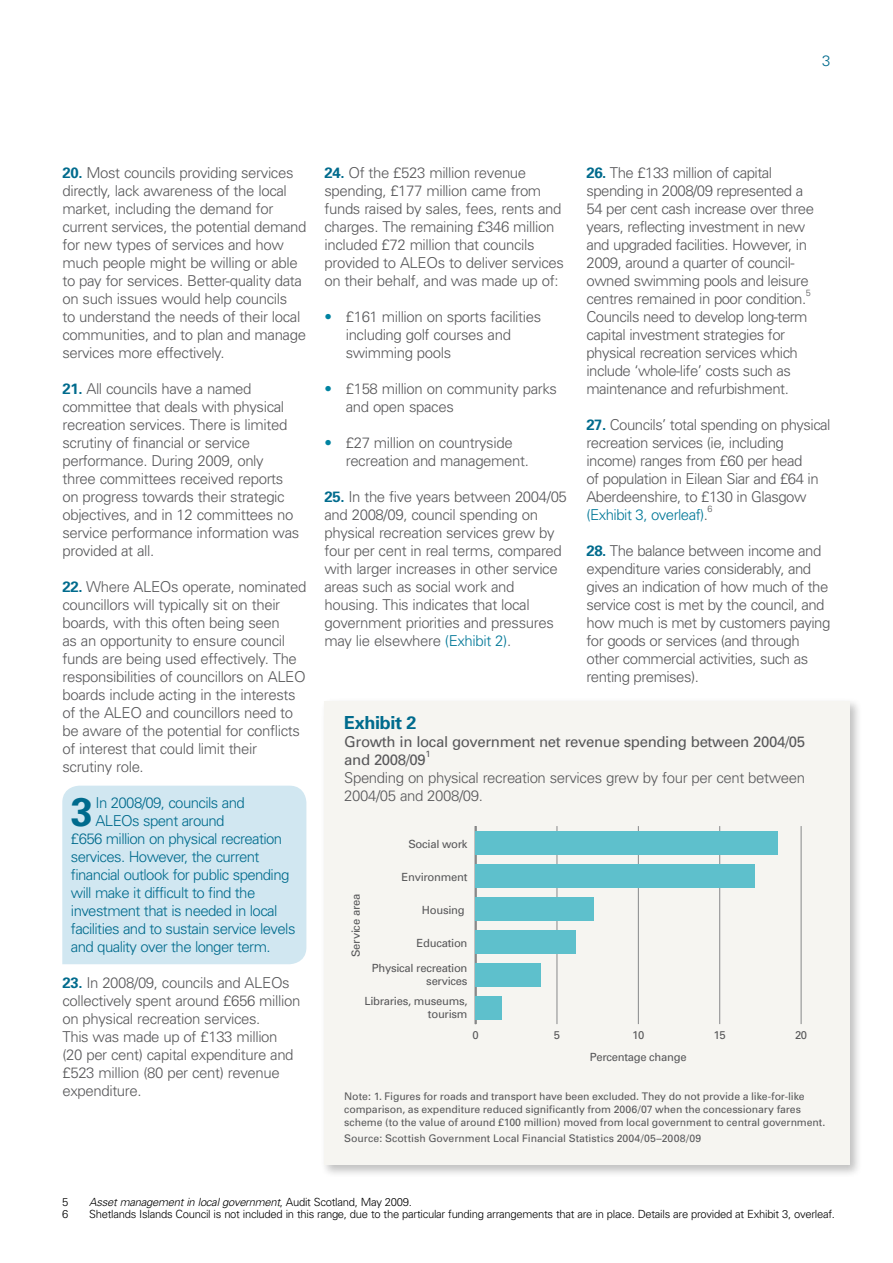
<style>
.page{position:relative;width:893px;height:1263px;background:#fff}
.page>*{position:absolute;margin:0;border:0;box-sizing:border-box;transform-origin:0 0}
.t1{font:700 39.9px "Univers";color:#006b8d}
.t2{font:700 18px "Univers";letter-spacing:-.02em;color:#006b8d}
.Paragraph{font:300 15px/18px "Univers";letter-spacing:-.025em;color:#58585a}
.t3{font:300 15px "Univers";letter-spacing:-.04em;color:#006b8d}
.Paragraph_-_bullet{font:300 15px/18px "Univers";letter-spacing:-.025em;color:#58585a}
.t4{font:15px/18px "Univers";letter-spacing:-.025em;color:#58585a}
.t5{font:300 11.25px "Univers";letter-spacing:-.025em;color:#000}
.t6{font:11.25px/13.5px "Univers";letter-spacing:-.025em;color:#58585a;text-align:right}
.t7{font:italic 300 11.25px "Univers";letter-spacing:-.025em;color:#000}
.t8{font:10.5px/12.6px "Univers";letter-spacing:-.005em;color:#58585a}
.Paragraph-2{font:300 9px "Univers";color:#58585a}
.t9{font:9px "Univers";color:#58585a}
.s1{font-weight:700;color:#006b8d}
.s2{color:#0083a1}
.s3{color:#007797}
.s4{font-style:normal}
</style>
<div class="page">
<div style="left:62px;top:786px;width:244px;height:178px;background:#d1e7f1"></div>
<div style="left:320px;top:698px;width:543px;height:480px;background:#000;opacity:.25"></div>
<div style="left:324px;top:702px;width:526px;height:463px;background:#f6f5f1"></div>
<hr style="left:557px;top:826px;width:1px;height:198px;background:#87888a">
<hr style="left:638px;top:826px;width:1px;height:198px;background:#87888a">
<hr style="left:719px;top:826px;width:1px;height:198px;background:#87888a">
<hr style="left:801px;top:826px;width:1px;height:198px;background:#87888a">
<hr style="left:475px;top:826px;width:1px;height:198px;background:#87888a">
<div style="left:476px;top:831px;width:302px;height:23px;background:#5ec0cc"></div>
<div style="left:476px;top:864px;width:279px;height:23px;background:#5ec0cc"></div>
<div style="left:476px;top:897px;width:118px;height:23px;background:#5ec0cc"></div>
<div style="left:476px;top:930px;width:100px;height:23px;background:#5ec0cc"></div>
<div style="left:476px;top:963px;width:65px;height:23px;background:#5ec0cc"></div>
<div style="left:476px;top:996px;width:26px;height:23px;background:#5ec0cc"></div>
<p class="t3" style="left:822px;top:52px;width:10px">3</p>
<p class="Paragraph" style="left:62px;top:163px;width:246px"><span class="s1">20.</span> Most councils providing services directly, lack awareness of the local market, including the demand for current services, the potential demand for new types of services and how much people might be willing or able to pay for services. Better-quality data on such issues would help councils<br>to understand the needs of their local communities, and to plan and manage services more effectively.</p>
<p class="Paragraph" style="left:62px;top:379px;width:238px"><span class="s1">21.</span> All councils have a named committee that deals with physical recreation services. There is limited scrutiny of financial or service performance. During 2009, only three committees received reports on progress towards their strategic objectives, and in 12 committees no service performance information was provided at all.</p>
<p class="Paragraph" style="left:62px;top:577px;width:246px"><span class="s1">22.</span> Where ALEOs operate, nominated councillors will typically sit on their boards, with this often being seen<br>as an opportunity to ensure council funds are being used effectively. The responsibilities of councillors on ALEO boards include acting in the interests of the ALEO and councillors need to be aware of the potential for conflicts of interest that could limit their scrutiny role.</p>
<p class="t1" style="left:71px;top:787px;width:24px">3</p>
<p class="t3" style="left:96px;top:793px;width:151px">In 2008/09, councils and</p>
<p class="t3" style="left:96px;top:811px;width:131px">ALEOs spent around</p>
<p class="t3" style="left:71px;top:829px;width:213px">£656 million on physical recreation</p>
<p class="t3" style="left:71px;top:847px;width:190px">services. However, the current</p>
<p class="t3" style="left:71px;top:865px;width:220px">financial outlook for public spending</p>
<p class="t3" style="left:71px;top:883px;width:186px">will make it difficult to find the</p>
<p class="t3" style="left:71px;top:901px;width:208px">investment that is needed in local</p>
<p class="t3" style="left:71px;top:919px;width:226px">facilities and to sustain service levels</p>
<p class="t3" style="left:71px;top:937px;width:201px">and quality over the longer term.</p>
<p class="Paragraph" style="left:62px;top:973px;width:239px"><span class="s1">23.</span> In 2008/09, councils and ALEOs collectively spent around £656 million on physical recreation services.<br>This was made up of £133 million (20 per cent) capital expenditure and £523 million (80 per cent) revenue expenditure.</p>
<p class="Paragraph" style="left:324px;top:163px;width:241px"><span class="s1">24.</span> Of the £523 million revenue spending, £177 million came from funds raised by sales, fees, rents and charges. The remaining £346 million included £72 million that councils provided to ALEOs to deliver services on their behalf, and was made up of:</p>
<p class="Paragraph_-_bullet" style="left:346px;top:307px;width:197px;text-indent:-21px"><span class="s2">•</span> £161 million on sports facilities including golf courses and swimming pools</p>
<p class="Paragraph_-_bullet" style="left:346px;top:379px;width:213px;text-indent:-21px"><span class="s2">•</span> £158 million on community parks and open spaces</p>
<p class="Paragraph_-_bullet" style="left:346px;top:433px;width:185px;text-indent:-21px"><span class="s2">•</span> £27 million on countryside recreation and management.</p>
<p class="Paragraph" style="left:324px;top:487px;width:244px"><span class="s1">25.</span> In the five years between 2004/05 and 2008/09, council spending on physical recreation services grew by four per cent in real terms, compared with larger increases in other service areas such as social work and housing. This indicates that local government priorities and pressures may lie elsewhere <span class="s3">(Exhibit 2)</span>.</p>
<p class="Paragraph" style="left:586px;top:163px;width:229px"><span class="s1">26.</span> The £133 million of capital spending in 2008/09 represented a 54 per cent cash increase over three years, reflecting investment in new and upgraded facilities. However, in 2009, around a quarter of council&shy;owned swimming pools and leisure centres remained in poor condition.</p>
<p class="Paragraph-2" style="left:806px;top:288px;width:7px">5</p>
<p class="Paragraph" style="left:586px;top:307px;width:223px">Councils need to develop long-term capital investment strategies for physical recreation services which include ‘whole-life’ costs such as maintenance and refurbishment.</p>
<p class="Paragraph" style="left:586px;top:415px;width:246px"><span class="s1">27.</span> Councils’ total spending on physical recreation services (ie, including income) ranges from £60 per head<br>of population in Eilean Siar and £64 in Aberdeenshire, to £130 in Glasgow <span class="s3">(Exhibit 3, overleaf)</span>.</p>
<p class="Paragraph-2" style="left:707px;top:504px;width:7px">6</p>
<p class="Paragraph" style="left:586px;top:541px;width:245px"><span class="s1">28.</span> The balance between income and expenditure varies considerably, and gives an indication of how much of the service cost is met by the council, and how much is met by customers paying for goods or services (and through other commercial activities, such as renting premises).</p>
<p class="t2" style="left:344px;top:711px;width:74px">Exhibit 2</p>
<p class="t4" style="left:344px;top:732px;width:462px">Growth in local government net revenue spending between 2004/05 and 2008/09</p>
<p class="t9" style="left:426px;top:749px;width:7px">1</p>
<p class="Paragraph" style="left:344px;top:768px;width:462px">Spending on physical recreation services grew by four per cent between<br>2004/05 and 2008/09.</p>
<p class="t6" style="left:408px;top:837px;width:61px">Social work</p>
<p class="t6" style="left:349px;top:957px;width:64px;rotate:-90deg">Service area</p>
<p class="t6" style="left:402px;top:870px;width:67px">Environment</p>
<p class="t6" style="left:422px;top:903px;width:44px">Housing</p>
<p class="t6" style="left:417px;top:936px;width:52px">Education</p>
<p class="t6" style="left:372px;top:961px;width:97px">Physical recreation services</p>
<p class="t6" style="left:364px;top:994px;width:105px">Libraries, museums, tourism</p>
<p class="t6" style="left:472px;top:1028px;width:8px">0</p>
<p class="t6" style="left:554px;top:1028px;width:8px">5</p>
<p class="t6" style="left:632px;top:1028px;width:14px">10</p>
<p class="t6" style="left:714px;top:1028px;width:14px">15</p>
<p class="t6" style="left:795px;top:1028px;width:14px">20</p>
<p class="t6" style="left:590px;top:1050px;width:98px">Percentage change</p>
<p class="t8" style="left:344px;top:1090px;width:483px">Note: 1. Figures for roads and transport have been excluded. They do not provide a like-for-like comparison, as expenditure reduced significantly from 2006/07 when the concessionary fares scheme (to the value of around £100 million) moved from local government to central government.</p>
<p class="t8" style="left:344px;top:1132px;width:359px">Source: Scottish Government Local Financial Statistics 2004/05–2008/09</p>
<p class="t5" style="left:62px;top:1195px;width:8px">5</p>
<p class="t7" style="left:89px;top:1195px;width:324px">Asset management in local government<span class="s4">, Audit Scotland, May 2009.</span></p>
<p class="t5" style="left:62px;top:1207px;width:8px">6</p>
<p class="t5" style="left:89px;top:1207px;width:747px">Shetlands Islands Council is not included in this range, due to the particular funding arrangements that are in place. Details are provided at Exhibit 3, overleaf.</p>
</div>
